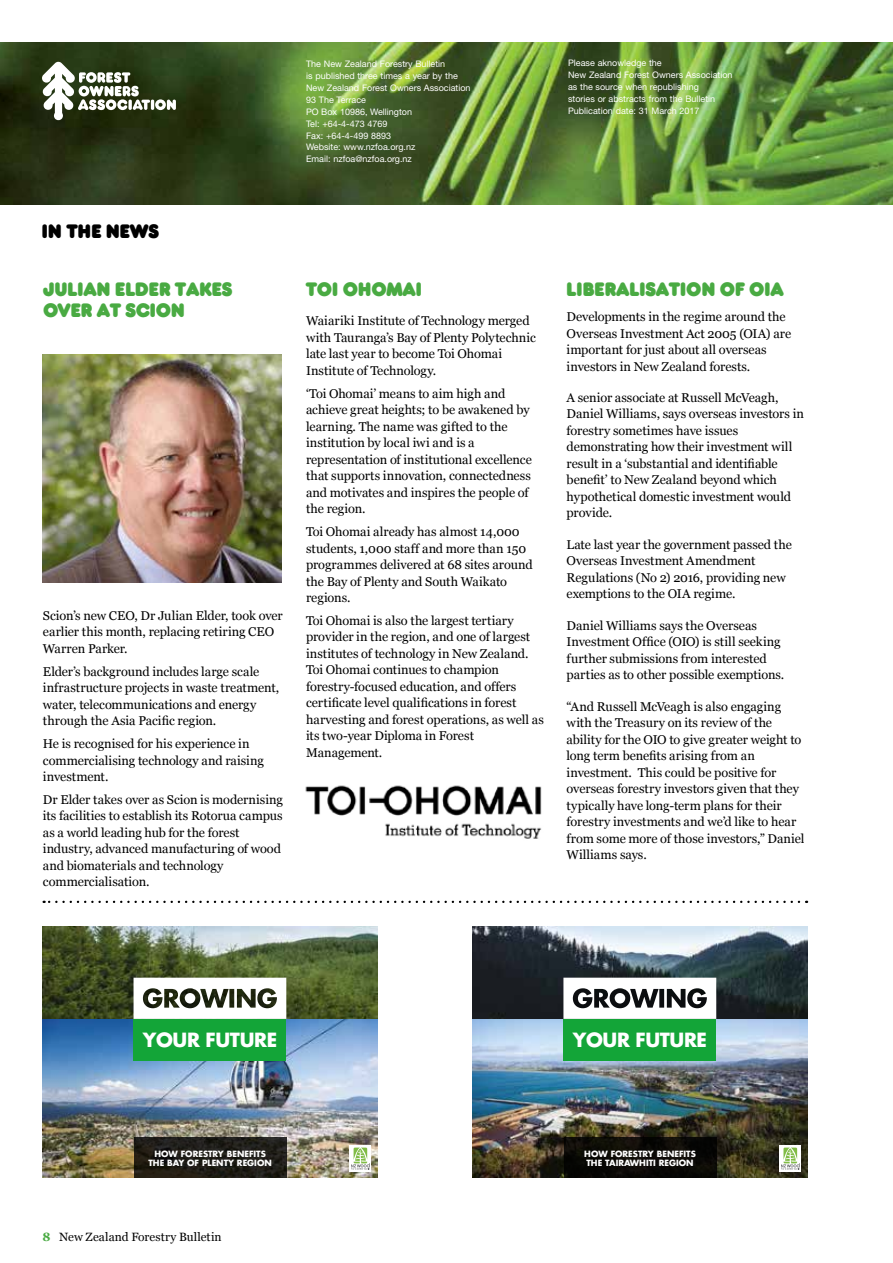
<style>
.page{position:relative;width:893px;height:1263px;background:#fff}
.page>*{position:absolute;margin:0;border:0;box-sizing:border-box;transform-origin:0 0}
.t1{font:700 19.05px "Futura";letter-spacing:-.02em;color:#fff}
.t2{font:700 18px/21.6px "Frankfurter SBOP";letter-spacing:.02em;color:#49aa42}
.t3{font:700 18px "Frankfurter SBOP";letter-spacing:.02em;color:#000}
.t4{font:12.75px/16.5px "Georgia";letter-spacing:-.005em;color:#000}
.t5{font:12px "Georgia";letter-spacing:.01em;color:#000}
.t6{font:9px/12px "Helvetica Neue LT Std";color:#fff}
.t7{font:700 8.4px/9.3px "Futura";color:#fff;text-align:center}
.s1{font-weight:700;color:#49aa42}
</style>
<div class="page">
<img style="left:0;top:43px;width:893px;height:161px">
<svg style="left:42px;top:61px;width:134px;height:60px"></svg>
<img style="left:43px;top:354px;width:238px;height:228px">
<img style="left:305px;top:785px;width:237px;height:54px">
<img style="left:43px;top:1019px;width:334px;height:159px">
<svg style="left:134px;top:1138px;width:153px;height:40px;background:#1f1c16"></svg>
<svg style="left:43px;top:927px;width:334px;height:92px;background:#5e6d47"></svg>
<div style="left:134px;top:1019px;width:152px;height:41px;background:#13a538"></div>
<svg style="left:134px;top:978px;width:152px;height:41px"></svg>
<svg style="left:350px;top:1146px;width:21px;height:25px"></svg>
<img style="left:472px;top:1019px;width:335px;height:159px">
<div style="left:564px;top:1138px;width:153px;height:40px;background:#0b0906"></div>
<svg style="left:472px;top:927px;width:335px;height:92px;background:#4c575e"></svg>
<div style="left:563px;top:1019px;width:153px;height:41px;background:#13a538"></div>
<svg style="left:563px;top:978px;width:153px;height:41px"></svg>
<svg style="left:780px;top:1146px;width:21px;height:25px"></svg>
<svg style="left:44px;top:901px;width:755px;height:2px"></svg>
<p class="t6" style="left:306px;top:57px;width:166px">The New Zealand Forestry Bulletin<br>is published three times a year by the<br>New Zealand Forest Owners Association<br>93 The Terrace<br>PO Box 10986, Wellington<br>Tel: +64-4-473 4769<br>Fax: +64-4-499 8893<br>Website: www.nzfoa.org.nz<br>Email: nzfoa@nzfoa.org.nz</p>
<p class="t6" style="left:568px;top:57px;width:166px">Please aknowledge the<br>New Zealand Forest Owners Association as the source when republishing<br>stories or abstracts from the Bulletin<br>Publication date: 31 March 2017</p>
<h2 class="t3" style="left:42px;top:221px;width:118px">IN THE NEWS</h2>
<h2 class="t2" style="left:43px;top:279px;width:190px">JULIAN ELDER TAKES<br>OVER AT SCION</h2>
<p class="t4" style="left:43px;top:607px;width:241px">Scion’s new CEO, Dr Julian Elder, took over earlier this month, replacing retiring CEO<br>Warren Parker.</p>
<p class="t4" style="left:43px;top:663px;width:238px">Elder’s background includes large scale infrastructure projects in waste treatment, water, telecommunications and energy through the Asia Pacific region.</p>
<p class="t4" style="left:43px;top:736px;width:222px">He is recognised for his experience in commercialising technology and raising investment.</p>
<p class="t4" style="left:43px;top:791px;width:242px">Dr Elder takes over as Scion is modernising its facilities to establish its Rotorua campus as a world leading hub for the forest industry, advanced manufacturing of wood and biomaterials and technology commercialisation.</p>
<h2 class="t2" style="left:306px;top:279px;width:117px">TOI OHOMAI</h2>
<p class="t4" style="left:306px;top:313px;width:231px">Waiariki Institute of Technology merged with Tauranga’s Bay of Plenty Polytechnic late last year to become Toi Ohomai Institute of Technology.</p>
<p class="t4" style="left:306px;top:385px;width:227px">‘Toi Ohomai’ means to aim high and achieve great heights; to be awakened by learning. The name was gifted to the institution by local iwi and is a representation of institutional excellence that supports innovation, connectedness and motivates and inspires the people of the region.</p>
<p class="t4" style="left:306px;top:524px;width:228px">Toi Ohomai already has almost 14,000 students, 1,000 staff and more than 150 programmes delivered at 68 sites around the Bay of Plenty and South Waikato regions.</p>
<p class="t4" style="left:306px;top:612px;width:239px">Toi Ohomai is also the largest tertiary provider in the region, and one of largest institutes of technology in New Zealand.<br>Toi Ohomai continues to champion forestry-focused education, and offers certificate level qualifications in forest harvesting and forest operations, as well as its two-year Diploma in Forest Management.</p>
<h2 class="t2" style="left:567px;top:279px;width:218px">LIBERALISATION OF OIA</h2>
<p class="t4" style="left:567px;top:309px;width:226px">Developments in the regime around the Overseas Investment Act 2005 (OIA) are important for just about all overseas investors in New Zealand forests.</p>
<p class="t4" style="left:567px;top:390px;width:239px">A senior associate at Russell McVeagh, Daniel Williams, says overseas investors in forestry sometimes have issues demonstrating how their investment will result in a ‘substantial and identifiable benefit’ to New Zealand beyond which hypothetical domestic investment would provide.</p>
<p class="t4" style="left:567px;top:536px;width:227px">Late last year the government passed the Overseas Investment Amendment Regulations (No 2) 2016, providing new exemptions to the OIA regime.</p>
<p class="t4" style="left:567px;top:617px;width:219px">Daniel Williams says the Overseas Investment Office (OIO) is still seeking further submissions from interested parties as to other possible exemptions.</p>
<p class="t4" style="left:567px;top:698px;width:239px">“And Russell McVeagh is also engaging with the Treasury on its review of the ability for the OIO to give greater weight to long term benefits arising from an investment. This could be positive for overseas forestry investors given that they typically have long-term plans for their forestry investments and we’d like to hear from some more of those investors,” Daniel Williams says.</p>
<h1 class="t1" style="left:143px;top:1026px;width:136px">YOUR FUTURE</h1>
<p class="t7" style="left:148px;top:1149px;width:125px">HOW FORESTRY BENEFITS<br>THE BAY OF PLENTY REGION</p>
<p class="t5" style="left:43px;top:1230px;width:181px"><span class="s1">8</span> New Zealand Forestry Bulletin</p>
<h1 class="t1" style="left:573px;top:1026px;width:136px">YOUR FUTURE</h1>
<p class="t7" style="left:584px;top:1149px;width:113px;text-align:left">HOW FORESTRY BENEFITS<br>THE TAIRAWHITI REGION</p>
</div>
